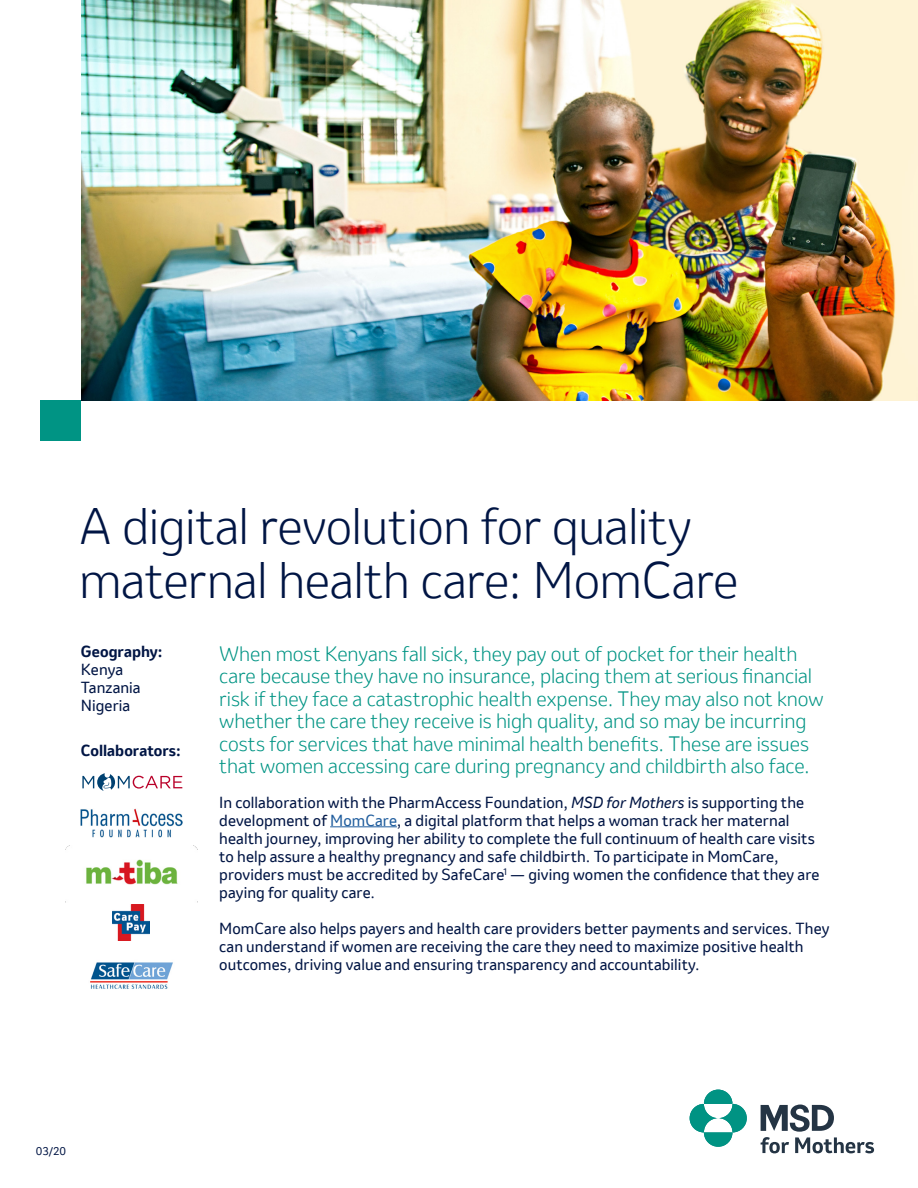
<style>
.page{position:relative;width:918px;height:1188px;background:#fff}
.page>*{position:absolute;margin:0;border:0;box-sizing:border-box;transform-origin:0 0}
.t1{font:300 48px/54px "Invention";letter-spacing:-.015em;color:#001544}
.t2{font:300 19.5px/22.5px "Invention";letter-spacing:-.005em;color:#009484}
.t3{font:15px/18px "Invention";letter-spacing:.005em;color:#001544}
.t4{font:700 15px/18px "Invention";letter-spacing:.005em;color:#001544}
.t5{font:10.5px "Invention";color:#001544}
.s1{font-weight:400}
.s2{font-style:italic}
.s3{color:#215e9e}
</style>
<div class="page">
<img style="left:81px;top:0;width:837px;height:400px">
<svg style="left:690px;top:1090px;width:57px;height:57px"></svg>
<svg style="left:761px;top:1105px;width:113px;height:48px"></svg>
<div style="left:40px;top:400px;width:41px;height:41px;background:#009484"></div>
<hr style="left:330px;top:826px;width:67px;height:1px;background:#215e9e">
<img style="left:66px;top:845px;width:131px;height:40px">
<img style="left:80px;top:809px;width:102px;height:28px">
<img style="left:113px;top:904px;width:37px;height:37px">
<img style="left:90px;top:962px;width:83px;height:27px">
<svg style="left:82px;top:773px;width:100px;height:18px"></svg>
<p class="t1" style="left:79px;top:498px;width:661px">A digital revolution for quality maternal health care: MomCare</p>
<p class="t4" style="left:81px;top:643px;width:83px">Geography:<br><span class="s1">Kenya</span></p>
<p class="t3" style="left:81px;top:679px;width:61px">Tanzania</p>
<p class="t3" style="left:81px;top:697px;width:51px">Nigeria</p>
<p class="t4" style="left:81px;top:741px;width:101px">Collaborators:</p>
<p class="t2" style="left:219px;top:642px;width:606px">When most Kenyans fall sick, they pay out of pocket for their health care because they have no insurance, placing them at serious financial risk if they face a catastrophic health expense. They may also not know whether the care they receive is high quality, and so may be incurring costs for services that have minimal health benefits. These are issues that women accessing care during pregnancy and childbirth also face.</p>
<p class="t3" style="left:219px;top:793px;width:602px">In collaboration with the PharmAccess Foundation, <span class="s2">MSD for Mothers</span> is supporting the development of <span class="s3">MomCare</span>, a digital platform that helps a woman track her maternal health journey, improving her ability to complete the full continuum of health care visits to help assure a healthy pregnancy and safe childbirth. To participate in MomCare, providers must be accredited by SafeCare<sup>1</sup> — giving women the confidence that they are paying for quality care.</p>
<p class="t3" style="left:219px;top:919px;width:612px">MomCare also helps payers and health care providers better payments and services. They can understand if women are receiving the care they need to maximize positive health outcomes, driving value and ensuring transparency and accountability.</p>
<p class="t5" style="left:36px;top:1144px;width:32px">03/20</p>
</div>
